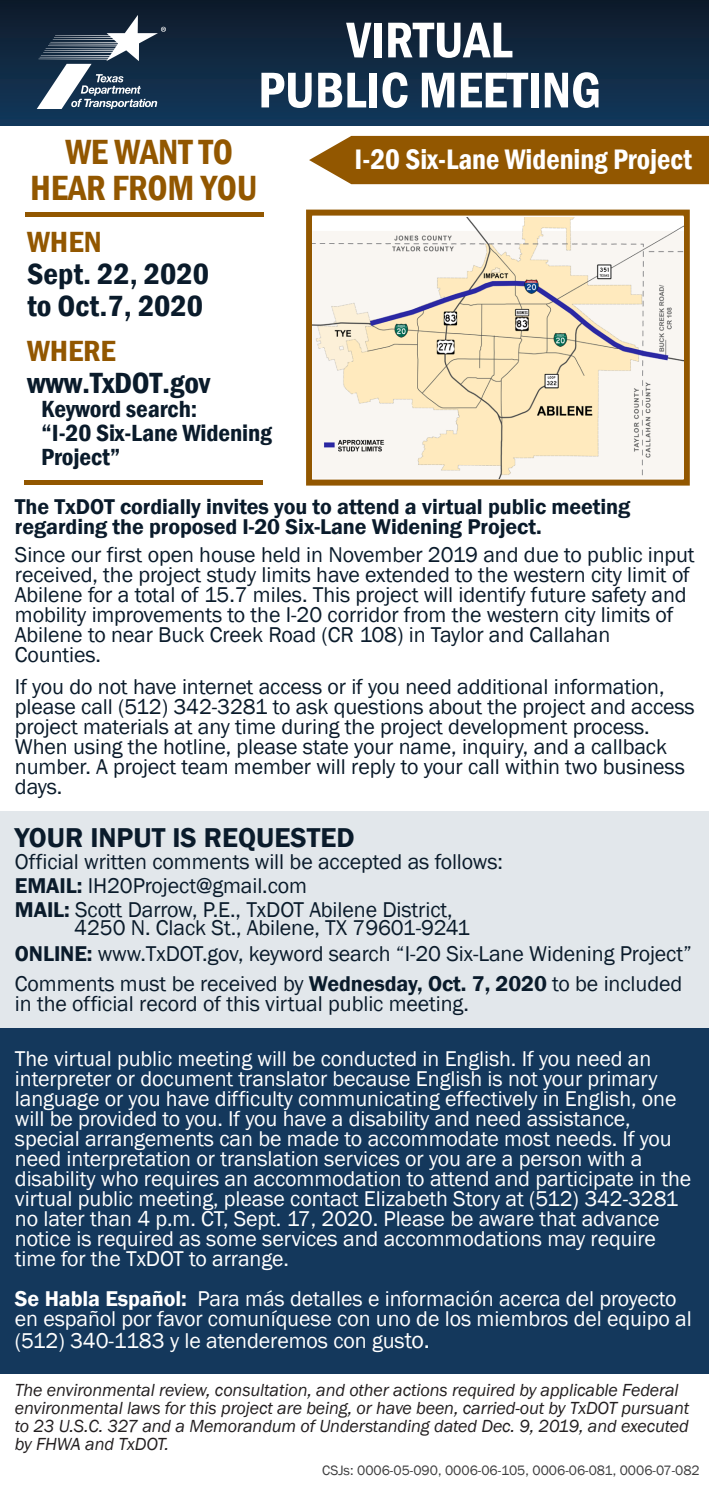
<style>
.page{position:relative;width:709px;height:1487px;background:#fff}
.page>*{position:absolute;margin:0;border:0;box-sizing:border-box;transform-origin:0 0}
.t1{font:600 condensed 52px/50px "Franklin Gothic";color:#fff;text-align:center}
.t2{font:600 condensed 36px/36.8px "Franklin Gothic";letter-spacing:-.005em;color:#925700;text-align:center}
.t3{font:600 condensed 30px/32px "Franklin Gothic";color:#0a1b2b;scale:1.06 1}
.t4{font:600 condensed 30px "Franklin Gothic";letter-spacing:-.005em;color:#925700;scale:1.06 1}
.t5{font:600 condensed 29px "Franklin Gothic";color:#fff}
.t6{font:600 28px "Franklin Gothic";color:#0a1b2b}
.t7{font:600 condensed 24px/24px "Franklin Gothic";letter-spacing:-.005em;color:#0a1b2b;scale:1.06 1}
.t8{font:22px/20px "Franklin Gothic";letter-spacing:-.005em;color:#0a1b2b}
.t9{font:22px/20px "Franklin Gothic";letter-spacing:-.005em;color:#fff}
.t10{font:600 22px/20px "Franklin Gothic";letter-spacing:-.005em;color:#0a1b2b}
.t11{font:italic 18px/18px "Franklin Gothic";letter-spacing:-.005em;color:#231f20}
.t12{font:14px "Franklin Gothic";color:#3e3e3f}
.s1{font-weight:600}
.s2{font-size:24px}
</style>
<div class="page">
<div style="left:306px;top:209px;width:383px;height:276px;border:6px solid #925700"></div>
<div style="left:0;top:811px;width:708px;height:217px;background:#e2e7eb"></div>
<div style="left:0;top:1028px;width:708px;height:345px;background:#14385c"></div>
<div style="left:0;top:0;width:708px;height:125px;background:linear-gradient(to bottom,#0f1a2a,#12385b)"></div>
<svg style="left:37px;top:15px;width:129px;height:94px"></svg>
<div style="left:309px;top:136px;width:399px;height:48px;background:#925700"></div>
<div style="left:25px;top:212px;width:238px;height:5px;background:#925700"></div>
<div style="left:24px;top:480px;width:238px;height:5px;background:#925700"></div>
<img style="left:312px;top:217px;width:371px;height:261px">
<h1 class="t1" style="left:258px;top:14px;width:344px">VIRTUAL<br>PUBLIC MEETING</h1>
<h2 class="t2" style="left:30px;top:133px;width:229px">WE WANT TO<br>HEAR FROM YOU</h2>
<h3 class="t4" style="left:27px;top:222px;width:72px">WHEN</h3>
<h3 class="t3" style="left:27px;top:258px;width:173px">Sept. 22, 2020 to Oct.7, 2020</h3>
<h3 class="t4" style="left:27px;top:330px;width:85px">WHERE</h3>
<h3 class="t3" style="left:27px;top:366px;width:174px">www.TxDOT.gov</h3>
<p class="t7" style="left:41px;top:396px;width:219px">Keyword search:<br>“I-20 Six-Lane Widening<br>Project”</p>
<h3 class="t5" style="left:354px;top:140px;width:339px">I-20 Six-Lane Widening Project</h3>
<p class="t10" style="left:15px;top:496px;width:617px">The TxDOT cordially invites you to attend a virtual public meeting regarding the proposed I-20 Six-Lane Widening Project.</p>
<p class="t8" style="left:15px;top:544px;width:681px">Since our first open house held in November 2019 and due to public input received, the project study limits have extended to the western city limit of Abilene for a total of 15.7 miles. This project will identify future safety and mobility improvements to the I-20 corridor from the western city limits of Abilene to near Buck Creek Road (CR 108) in Taylor and Callahan Counties.</p>
<p class="t8" style="left:15px;top:676px;width:681px">If you do not have internet access or if you need additional information, please call (512) 342-3281 to ask questions about the project and access project materials at any time during the project development process.<br>When using the hotline, please state your name, inquiry, and a callback number. A project team member will reply to your call within two business days.</p>
<p class="t6" style="left:15px;top:820px;width:341px">YOUR INPUT IS REQUESTED</p>
<p class="t8" style="left:15px;top:850px;width:489px;line-height:24px">Official written comments will be accepted as follows:<br><span class="s1">EMAIL:</span> IH20Project@gmail.com<br><span class="s1">MAIL:</span> Scott Darrow, P.E., TxDOT Abilene District,</p>
<p class="t8" style="left:15px;top:915px;width:678px;line-height:26px;text-indent:59px">4250 N. Clack St., Abilene, TX 79601-9241<br><span class="s1">ONLINE:</span> www.TxDOT.gov, keyword search “I-20 Six-Lane Widening Project”</p>
<p class="t8" style="left:15px;top:974px;width:668px">Comments must be received by <span class="s1">Wednesday, Oct. 7, 2020</span> to be included in the official record of this virtual public meeting.</p>
<p class="t9" style="left:15px;top:1048px;width:677px">The virtual public meeting will be conducted in English. If you need an interpreter or document translator because English is not your primary language or you have difficulty communicating effectively in English, one will be provided to you. If you have a disability and need assistance, special arrangements can be made to accommodate most needs. If you need interpretation or translation services or you are a person with a disability who requires an accommodation to attend and participate in the virtual public meeting, please contact Elizabeth Story at (512) 342-3281 no later than 4 p.m. CT, Sept. 17, 2020. Please be aware that advance notice is required as some services and accommodations may require time for the TxDOT to arrange.</p>
<p class="t9" style="left:15px;top:1288px;width:678px"><span class="s1">Se Habla Español:</span> Para más detalles e información acerca del proyecto en español por favor comuníquese con uno de los miembros del equipo al</p>
<p class="t9" style="left:15px;top:1330px;width:416px">(512) 340-1183 y le atenderemos con gus<span class="s2">to.</span></p>
<p class="t11" style="left:15px;top:1381px;width:675px">The environmental review, consultation, and other actions required by applicable Federal environmental laws for this project are being, or have been, carried-out by TxDOT pursuant to 23 U.S.C. 327 and a Memorandum of Understanding dated Dec. 9, 2019, and executed by FHWA and TxDOT.</p>
<p class="t12" style="left:322px;top:1461px;width:379px">CSJs: 0006-05-090, 0006-06-105, 0006-06-081, 0006-07-082</p>
</div>
